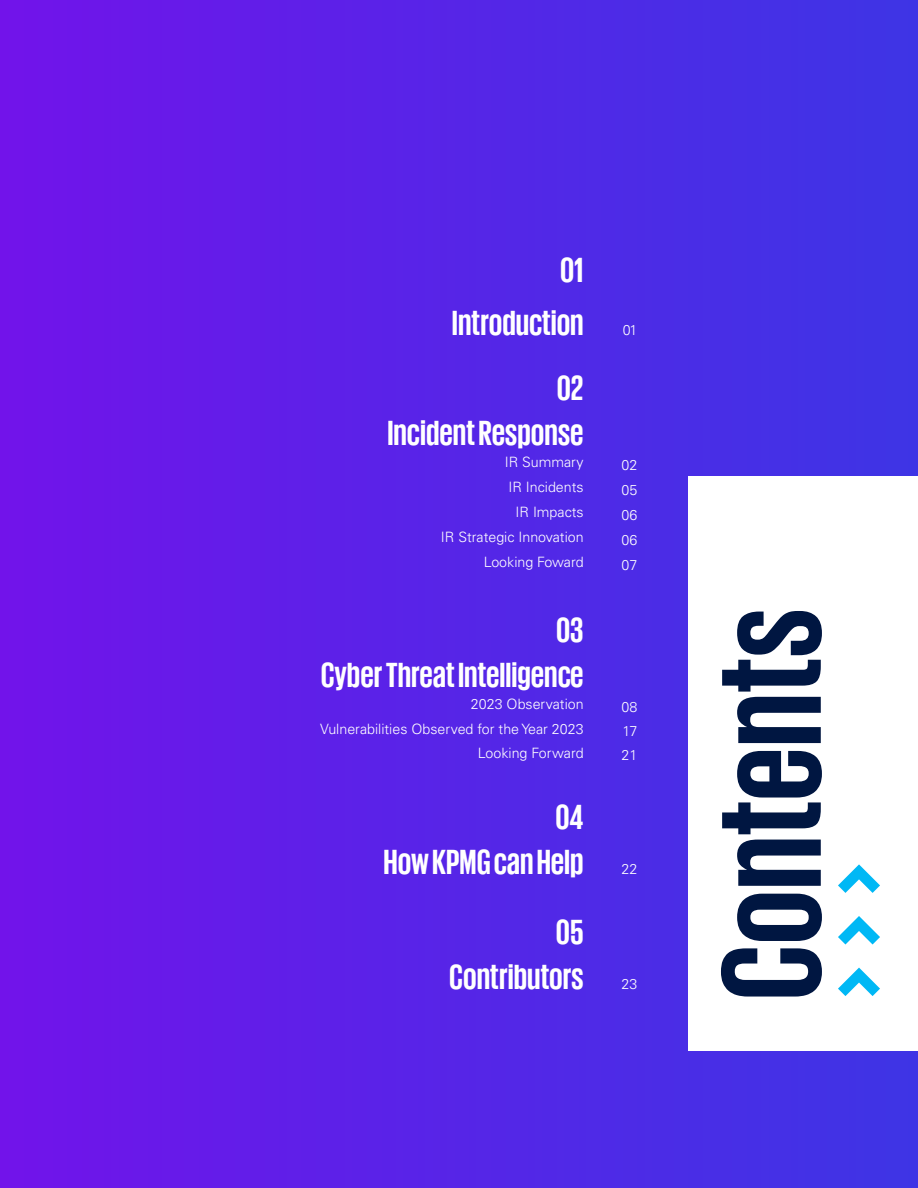
<style>
.page{position:relative;width:918px;height:1188px;background:#fff}
.page>*{position:absolute;margin:0;border:0;box-sizing:border-box;transform-origin:0 0}
.t1{font:700 145.5px "KPMG";letter-spacing:-.005em;color:#001641}
.t2{font:700 36px/44.7px "KPMG";color:#fff;text-align:right}
.t3{font:300 14.25px "Univers LT Std";color:#fff}
</style>
<div class="page">
<div style="left:0;top:0;width:918px;height:1188px;background:linear-gradient(to right,#7114ea,#3d35e5)"></div>
<div style="left:688px;top:476px;width:230px;height:575px;background:#fff"></div>
<svg style="left:838px;top:864px;width:42px;height:29px"></svg>
<svg style="left:838px;top:916px;width:42px;height:29px"></svg>
<svg style="left:838px;top:968px;width:42px;height:28px"></svg>
<h2 class="t2" style="left:452px;top:242px;width:133px;line-height:52.9px">01<br>Introduction</h2>
<p class="t3" style="left:623px;top:321px;width:16px">01</p>
<h2 class="t2" style="left:387px;top:364px;width:198px">02<br>Incident Response</h2>
<p class="t3" style="left:505px;top:453px;width:80px">IR Summary</p>
<p class="t3" style="left:622px;top:456px;width:17px">02</p>
<p class="t3" style="left:508px;top:478px;width:77px">IR Incidents</p>
<p class="t3" style="left:622px;top:481px;width:17px">05</p>
<p class="t3" style="left:516px;top:504px;width:70px">IR Impacts</p>
<p class="t3" style="left:622px;top:506px;width:17px">06</p>
<p class="t3" style="left:441px;top:529px;width:144px">IR Strategic Innovation</p>
<p class="t3" style="left:622px;top:531px;width:17px">06</p>
<p class="t3" style="left:484px;top:554px;width:101px">Looking Foward</p>
<p class="t3" style="left:622px;top:556px;width:17px">07</p>
<h2 class="t2" style="left:321px;top:607px;width:264px">03<br>Cyber Threat Intelligence</h2>
<p class="t3" style="left:471px;top:696px;width:114px">2023 Observation</p>
<p class="t3" style="left:622px;top:698px;width:17px">08</p>
<p class="t3" style="left:320px;top:721px;width:265px">Vulnerabilities Observed for the Year 2023</p>
<p class="t3" style="left:623px;top:722px;width:16px">17</p>
<p class="t3" style="left:478px;top:744px;width:107px">Looking Forward</p>
<p class="t3" style="left:622px;top:746px;width:17px">21</p>
<h2 class="t2" style="left:383px;top:794px;width:202px">04<br>How KPMG can Help</h2>
<h2 class="t2" style="left:449px;top:909px;width:136px">05<br>Contributors</h2>
<p class="t3" style="left:622px;top:861px;width:17px">22</p>
<p class="t3" style="left:622px;top:975px;width:17px">23</p>
<h1 class="t1" style="left:698px;top:1001px;width:394px;rotate:-90deg">Contents</h1>
</div>
